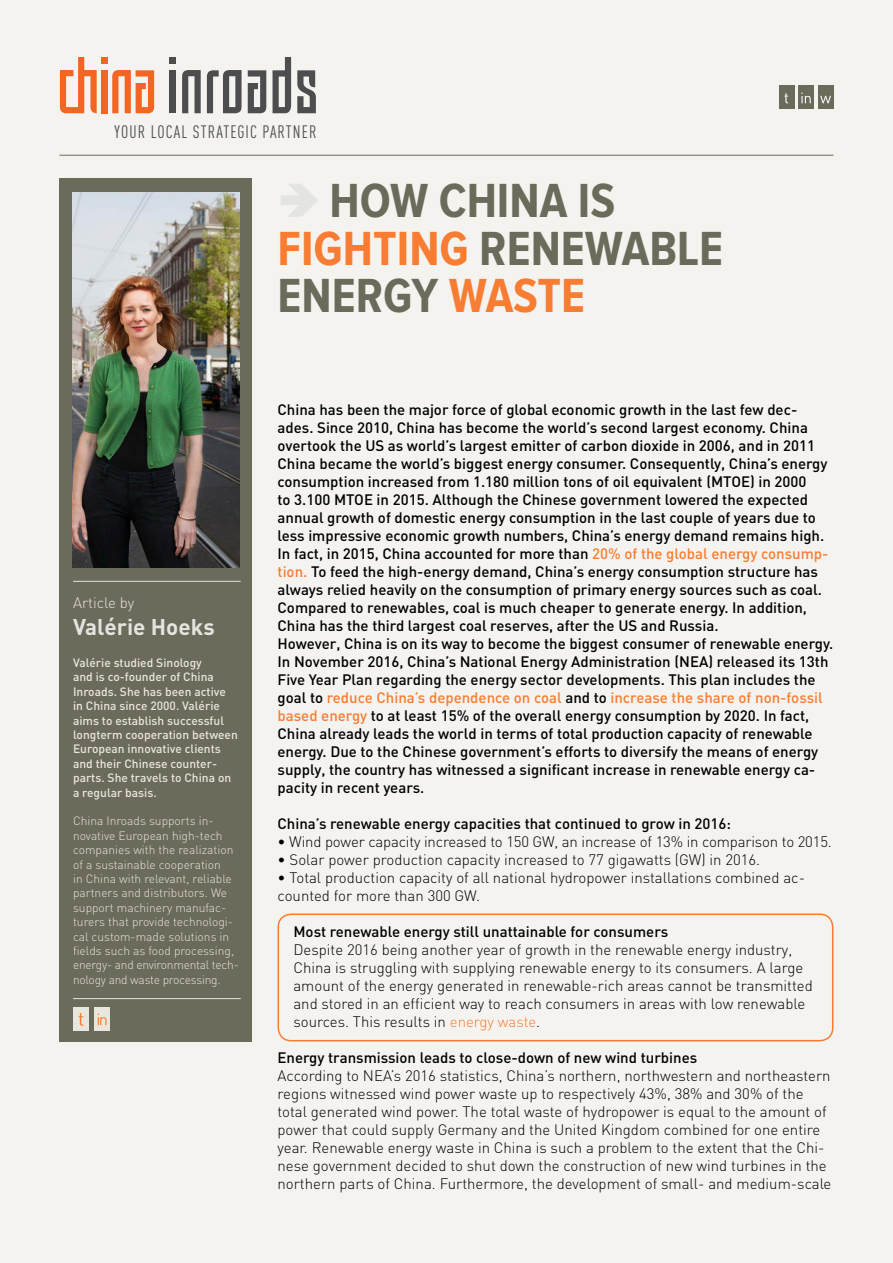
<style>
.page{position:relative;width:893px;height:1263px;background:#f4f3ef}
.page>*{position:absolute;margin:0;border:0;box-sizing:border-box;transform-origin:0 0}
.t1{font:700 49.65px/47.5px "Proxima Nova Cond";color:#6c6a5a}
.t2{font:700 22.5px "DIN";color:#e4e4e0}
.t3{font:17.7px "DIN Cond";letter-spacing:.065em;color:#4d4d4f}
.t4{font:500 15px/18px "DIN";color:#000}
.t5{font:300 15px/18px "DIN";color:#000}
.t6{font:300 15px "DIN";color:#e9e6de}
.t7{font:300 12px/14.4px "DIN";color:#e9e6de}
.t8{font:500 12px/14.4px "DIN";color:#e9e6de}
.s1{color:#f87d32}
</style>
<div class="page">
<hr style="left:60px;top:155px;width:773px;height:1px;background:#6c6a5a">
<div style="left:60px;top:178px;width:192px;height:863px;background:#6c6a5a"></div>
<img style="left:73px;top:192px;width:166px;height:375px">
<hr style="left:73px;top:998px;width:168px;height:1px;background:#e4e4e0">
<hr style="left:73px;top:581px;width:168px;height:1px;background:#e4e4e0">
<div style="left:798px;top:86px;width:16px;height:23px;background:#6c6a5a"></div>
<svg style="left:801px;top:93px;width:10px;height:10px"></svg>
<div style="left:818px;top:86px;width:15px;height:23px;background:#6c6a5a"></div>
<svg style="left:820px;top:96px;width:11px;height:7px"></svg>
<div style="left:779px;top:86px;width:15px;height:23px;background:#6c6a5a"></div>
<svg style="left:784px;top:93px;width:4px;height:10px"></svg>
<svg style="left:248px;top:70px;width:18px;height:44px"></svg>
<svg style="left:273px;top:57px;width:18px;height:57px"></svg>
<svg style="left:297px;top:70px;width:19px;height:43px"></svg>
<div style="left:101px;top:70px;width:7px;height:43px;background:#f26522"></div>
<div style="left:170px;top:70px;width:6px;height:43px;background:#4d4d4f"></div>
<svg style="left:112px;top:70px;width:42px;height:43px"></svg>
<svg style="left:182px;top:70px;width:19px;height:43px"></svg>
<svg style="left:60px;top:57px;width:37px;height:57px"></svg>
<svg style="left:207px;top:70px;width:35px;height:44px"></svg>
<div style="left:101px;top:57px;width:7px;height:6px;background:#f26522"></div>
<svg style="left:170px;top:57px;width:6px;height:6px"></svg>
<div style="left:73px;top:1008px;width:16px;height:23px;background:#e9e6de"></div>
<svg style="left:79px;top:1013px;width:4px;height:13px"></svg>
<div style="left:94px;top:1008px;width:15px;height:23px;background:#e9e6de"></div>
<svg style="left:98px;top:1014px;width:9px;height:11px"></svg>
<svg style="left:281px;top:184px;width:37px;height:33px"></svg>
<div style="left:278px;top:913px;width:555px;height:128px;border:2px solid #f87d32;border-radius:13px"></div>
<p class="t3" style="left:115px;top:121px;width:204px">YOUR LOCAL STRATEGIC PARTNER</p>
<p class="t6" style="left:73px;top:593px;width:63px">Article by</p>
<h2 class="t2" style="left:73px;top:612px;width:143px">Valérie Hoeks</h2>
<p class="t8" style="left:73px;top:655px;width:166px">Valérie studied Sinology<br>and is co-founder of China<br>Inroads. She has been active in China since 2000. Valérie aims to establish successful longterm cooperation between<br>European innovative clients and their Chinese counter&shy;parts. She travels to China on a regular basis.</p>
<p class="t7" style="left:73px;top:814px;width:167px">China Inroads supports in&shy;novative European high-tech companies with the realization of a sustainable cooperation<br>in China with relevant, reliable partners and distributors. We support machinery manufac&shy;turers that provide technologi&shy;cal custom-made solutions in fields such as food processing, energy- and environmental tech&shy;nology and waste processing.</p>
<h1 class="t1" style="left:278px;top:179px;width:447px;text-indent:52px">HOW CHINA IS<br><span class="s1">FIGHTING</span> RENEWABLE<br>ENERGY <span class="s1">WASTE</span></h1>
<p class="t4" style="left:278px;top:400px;width:557px">China has been the major force of global economic growth in the last few dec&shy;ades. Since 2010, China has become the world’s second largest economy. China overtook the US as world’s largest emitter of carbon dioxide in 2006, and in 2011<br>China became the world’s biggest energy consumer. Consequently, China’s energy consumption increased from 1.180 million tons of oil equivalent (MTOE) in 2000<br>to 3.100 MTOE in 2015. Although the Chinese government lowered the expected annual growth of domestic energy consumption in the last couple of years due to less impressive economic growth numbers, China’s energy demand remains high.<br>In fact, in 2015, China accounted for more than <span class="s1">20% of the global energy consump&shy;tion.</span> To feed the high-energy demand, China’s energy consumption structure has always relied heavily on the consumption of primary energy sources such as coal.<br>Compared to renewables, coal is much cheaper to generate energy. In addition, China has the third largest coal reserves, after the US and Russia.<br>However, China is on its way to become the biggest consumer of renewable energy.<br>In November 2016, China’s National Energy Administration (NEA) released its 13th Five Year Plan regarding the energy sector developments. This plan includes the goal to <span class="s1">reduce China’s dependence on coal</span> and to <span class="s1">increase the share of non-fossil based energy</span> to at least 15% of the overall energy consumption by 2020. In fact, China already leads the world in terms of total production capacity of renewable energy. Due to the Chinese government’s efforts to diversify the means of energy supply, the country has witnessed a significant increase in renewable energy ca&shy;pacity in recent years.</p>
<p class="t4" style="left:278px;top:814px;width:455px">China’s renewable energy capacities that continued to grow in 2016:</p>
<p class="t5" style="left:278px;top:832px;width:556px">• Wind power capacity increased to 150 GW, an increase of 13% in comparison to 2015.</p>
<p class="t5" style="left:278px;top:850px;width:484px">• Solar power production capacity increased to 77 gigawatts (GW) in 2016.</p>
<p class="t5" style="left:278px;top:868px;width:529px">• Total production capacity of all national hydropower installations combined ac&shy;counted for more than 300 GW.</p>
<p class="t4" style="left:293px;top:922px;width:376px">Most renewable energy still unattainable for consumers</p>
<p class="t5" style="left:293px;top:940px;width:521px">Despite 2016 being another year of growth in the renewable energy industry, China is struggling with supplying renewable energy to its consumers. A large amount of the energy generated in renewable-rich areas cannot be transmitted and stored in an efficient way to reach consumers in areas with low renewable sources. This results in <span class="s1">energy waste</span>.</p>
<p class="t4" style="left:278px;top:1048px;width:421px">Energy transmission leads to close-down of new wind turbines</p>
<p class="t5" style="left:278px;top:1066px;width:555px">According to NEA’s 2016 statistics, China’s northern, northwestern and northeastern regions witnessed wind power waste up to respectively 43%, 38% and 30% of the total generated wind power. The total waste of hydropower is equal to the amount of power that could supply Germany and the United Kingdom combined for one entire year. Renewable energy waste in China is such a problem to the extent that the Chi&shy;nese government decided to shut down the construction of new wind turbines in the northern parts of China. Furthermore, the development of small- and medium-scale</p>
</div>
